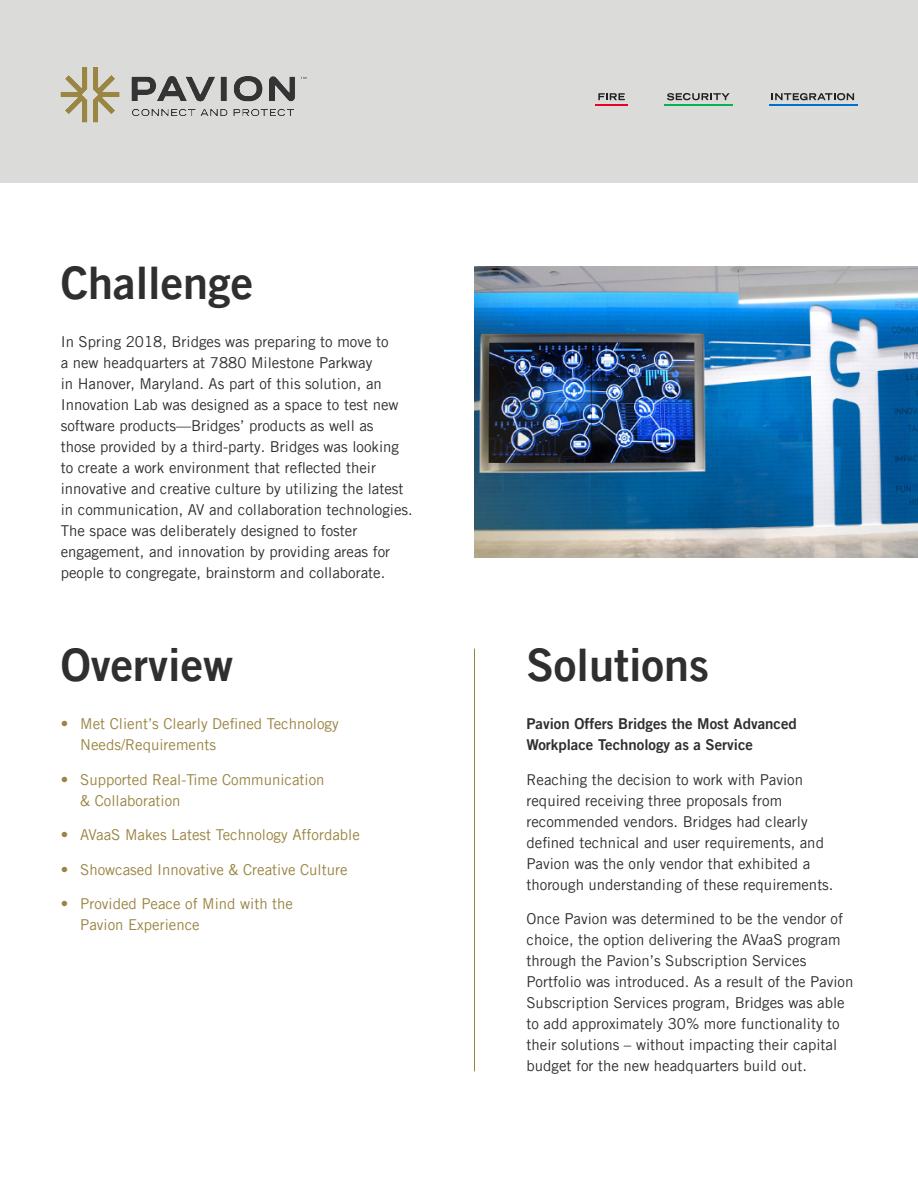
<style>
.page{position:relative;width:918px;height:1188px;background:#fff}
.page>*{position:absolute;margin:0;border:0;box-sizing:border-box;transform-origin:0 0}
.t1{font:45px "Trade Gothic LT Pro Bd 2";color:#302f2f}
.Body{font:15px/21px "Trade Gothic LT Pro";color:#302f2f}
.Body-2{font:15px/21px "Trade Gothic LT Pro";color:#9a8442}
.Body-3{font:15px/21px "Trade Gothic LT Pro Bd 2";color:#302f2f}
</style>
<div class="page">
<img style="left:474px;top:266px;width:444px;height:291px">
<hr style="left:474px;top:649px;width:1px;height:422px;background:#9a8442">
<div style="left:0;top:0;width:918px;height:183px;background:#dbdbd9"></div>
<img style="left:60px;top:67px;width:247px;height:56px">
<svg style="left:598px;top:93px;width:27px;height:7px"></svg>
<hr style="left:595px;top:104px;width:33px;height:2px;background:#eb0029">
<svg style="left:772px;top:93px;width:82px;height:7px"></svg>
<hr style="left:769px;top:104px;width:88px;height:2px;background:#0070cf">
<svg style="left:667px;top:93px;width:63px;height:8px"></svg>
<hr style="left:664px;top:104px;width:68px;height:2px;background:#00b552">
<h2 class="t1" style="left:61px;top:255px;width:194px">Challenge</h2>
<p class="Body" style="left:61px;top:331px;width:354px">In Spring 2018, Bridges was preparing to move to<br>a new headquarters at 7880 Milestone Parkway<br>in Hanover, Maryland. As part of this solution, an Innovation Lab was designed as a space to test new software products—Bridges’ products as well as<br>those provided by a third-party. Bridges was looking to create a work environment that reflected their innovative and creative culture by utilizing the latest in communication, AV and collaboration technologies.<br>The space was deliberately designed to foster engagement, and innovation by providing areas for people to congregate, brainstorm and collaborate.</p>
<h2 class="t1" style="left:61px;top:637px;width:174px">Overview</h2>
<p class="Body-2" style="left:80px;top:713px;width:260px;text-indent:-19px">• Met Client’s Clearly Defined Technology<br>Needs/Requirements</p>
<p class="Body-2" style="left:80px;top:769px;width:246px;text-indent:-19px">• Supported Real-Time Communication &amp; Collaboration</p>
<p class="Body-2" style="left:61px;top:824px;width:301px">• AVaaS Makes Latest Technology Affordable</p>
<p class="Body-2" style="left:61px;top:859px;width:288px">• Showcased Innovative &amp; Creative Culture</p>
<p class="Body-2" style="left:80px;top:893px;width:214px;text-indent:-19px">• Provided Peace of Mind with the<br>Pavion Experience</p>
<h2 class="t1" style="left:526px;top:637px;width:184px">Solutions</h2>
<p class="Body-3" style="left:526px;top:713px;width:272px">Pavion Offers Bridges the Most Advanced<br>Workplace Technology as a Service</p>
<p class="Body" style="left:526px;top:769px;width:309px">Reaching the decision to work with Pavion required receiving three proposals from recommended vendors. Bridges had clearly defined technical and user requirements, and Pavion was the only vendor that exhibited a thorough understanding of these requirements.</p>
<p class="Body" style="left:526px;top:908px;width:328px">Once Pavion was determined to be the vendor of choice, the option delivering the AVaaS program through the Pavion’s Subscription Services Portfolio was introduced. As a result of the Pavion Subscription Services program, Bridges was able to add approximately 30% more functionality to their solutions – without impacting their capital budget for the new headquarters build out.</p>
</div>
